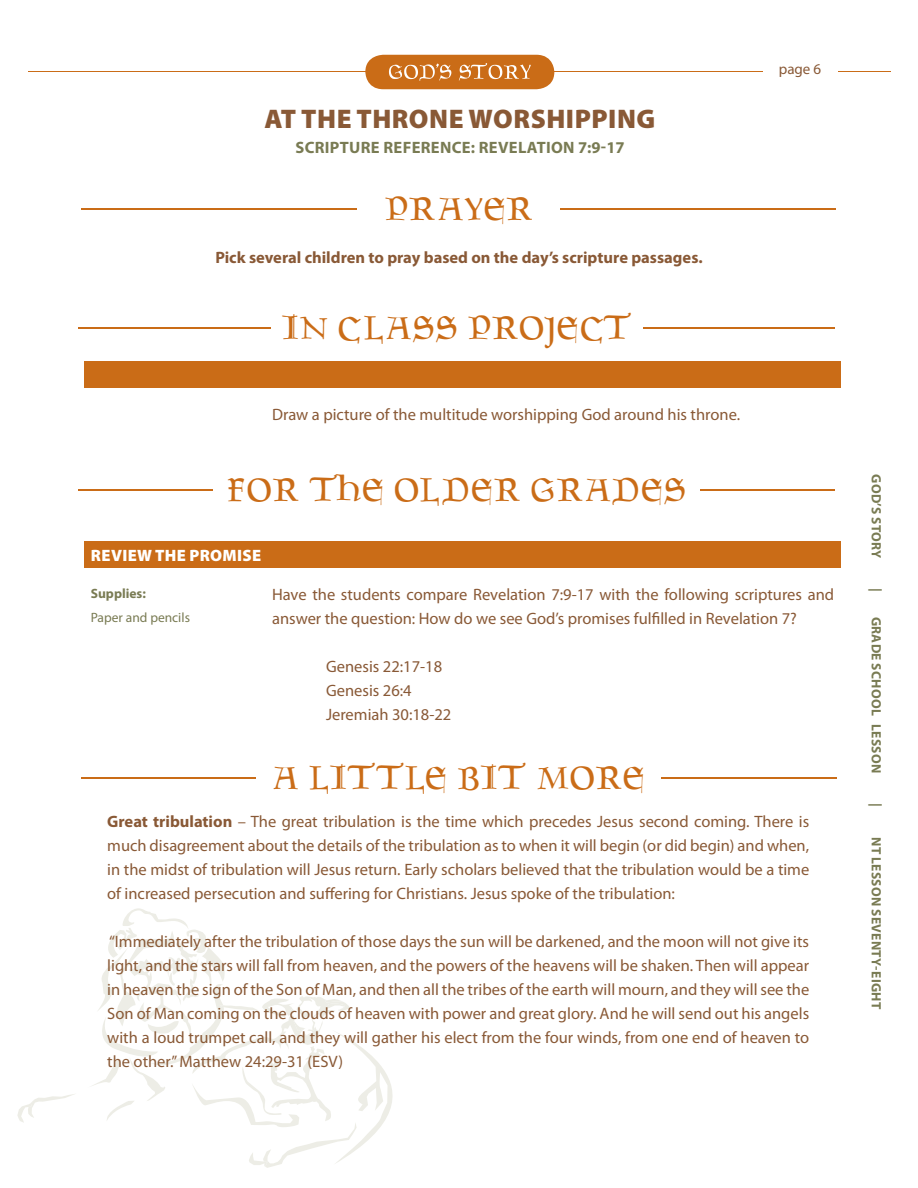
<style>
.page{position:relative;width:918px;height:1188px;background:#fff}
.page>*{position:absolute;margin:0;border:0;box-sizing:border-box;transform-origin:0 0}
.t1{font:45px "Goudament";color:#ca6c17}
.t2{font:900 27px "Myriad Pro";letter-spacing:.02em;color:#895936}
.t3{font:16.5px/24px "Myriad Pro";color:#895936}
.t4{font:700 16.5px "Myriad Pro";color:#895936}
.t5{font:700 16.5px "Myriad Pro";letter-spacing:.02em;color:#797b53}
.t6{font:900 16.5px "Myriad Pro";letter-spacing:.02em;color:#fff}
.t7{font:15px "Myriad Pro";color:#895936}
.t8{font:700 13.5px "Myriad Pro";letter-spacing:.02em;color:#797b53}
.t9{font:13.5px "Myriad Pro";color:#797b53}
.t10{font:700 13.5px "Myriad Pro";color:#797b53}
.s1{font-weight:700}
</style>
<div class="page">
<svg style="left:92px;top:908px;width:301px;height:260px"></svg>
<svg style="left:17px;top:1094px;width:57px;height:29px"></svg>
<hr style="left:29px;top:72px;width:862px;height:1px;background:#ca6c17">
<svg style="left:365px;top:55px;width:189px;height:34px"></svg>
<div style="left:763px;top:63px;width:74px;height:23px;background:#fff"></div>
<hr style="left:82px;top:209px;width:754px;height:1px;background:#ca6c17">
<div style="left:358px;top:188px;width:202px;height:47px;background:#fff"></div>
<hr style="left:79px;top:327px;width:756px;height:1px;background:#ca6c17">
<div style="left:271px;top:306px;width:371px;height:48px;background:#fff"></div>
<div style="left:85px;top:362px;width:755px;height:25px;background:#ca6c17"></div>
<hr style="left:839px;top:363px;width:2px;height:23px;background:#ca6c17">
<hr style="left:84px;top:362px;width:162px;height:1px;background:#ca6c17">
<hr style="left:84px;top:363px;width:2px;height:23px;background:#ca6c17">
<hr style="left:266px;top:362px;width:575px;height:1px;background:#ca6c17">
<hr style="left:84px;top:386px;width:162px;height:1px;background:#ca6c17">
<hr style="left:266px;top:386px;width:575px;height:1px;background:#ca6c17">
<hr style="left:79px;top:489px;width:756px;height:1px;background:#ca6c17">
<div style="left:214px;top:468px;width:486px;height:48px;background:#fff"></div>
<div style="left:85px;top:542px;width:755px;height:25px;background:#ca6c17"></div>
<hr style="left:839px;top:543px;width:2px;height:23px;background:#ca6c17">
<hr style="left:84px;top:542px;width:162px;height:1px;background:#ca6c17">
<hr style="left:84px;top:543px;width:2px;height:23px;background:#ca6c17">
<hr style="left:266px;top:542px;width:575px;height:1px;background:#ca6c17">
<hr style="left:84px;top:566px;width:162px;height:1px;background:#ca6c17">
<hr style="left:266px;top:566px;width:575px;height:1px;background:#ca6c17">
<hr style="left:81px;top:777px;width:756px;height:1px;background:#ca6c17">
<div style="left:257px;top:756px;width:404px;height:48px;background:#fff"></div>
<h2 class="t2" style="left:265px;top:104px;width:392px">AT THE THRONE WORSHIPPING</h2>
<p class="t5" style="left:295px;top:138px;width:331px">SCRIPTURE REFERENCE: REVELATION 7:9-17</p>
<h1 class="t1" style="left:385px;top:194px;width:150px">PRAYER</h1>
<p class="t4" style="left:215px;top:248px;width:489px">Pick several children to pray based on the day’s scripture passages.</p>
<h1 class="t1" style="left:281px;top:312px;width:353px">IN CLASS PROJECT</h1>
<p class="t3" style="left:272px;top:403px;width:470px">Draw a picture of the multitude worshipping God around his throne.</p>
<h1 class="t1" style="left:227px;top:474px;width:461px">FOR THE OLDER GRADES</h1>
<p class="t7" style="left:779px;top:61px;width:44px">page 6</p>
<p class="t6" style="left:91px;top:546px;width:172px">REVIEW THE PROMISE</p>
<p class="t10" style="left:91px;top:586px;width:57px">Supplies:</p>
<p class="t9" style="left:91px;top:610px;width:101px">Paper and pencils</p>
<p class="t3" style="left:272px;top:583px;width:564px">Have the students compare Revelation 7:9-17 with the following scriptures and answer the question: How do we see God’s promises fulfilled in Revelation 7?</p>
<p class="t3" style="left:326px;top:655px;width:127px">Genesis 22:17-18<br>Genesis 26:4<br>Jeremiah 30:18-22</p>
<h1 class="t1" style="left:273px;top:762px;width:374px">A LITTLE BIT MORE</h1>
<p class="t3" style="left:107px;top:810px;width:704px;text-align:justify"><span class="s1">Great tribulation</span> – The great tribulation is the time which precedes Jesus second coming. There is much disagreement about the details of the tribulation as to when it will begin (or did begin) and when, in the midst of tribulation will Jesus return. Early scholars believed that the tribulation would be a time of increased persecution and suffering for Christians. Jesus spoke of the tribulation:</p>
<p class="t3" style="left:107px;top:930px;width:704px;text-align:justify">“Immediately after the tribulation of those days the sun will be darkened, and the moon will not give its light, and the stars will fall from heaven, and the powers of the heavens will be shaken. Then will appear in heaven the sign of the Son of Man, and then all the tribes of the earth will mourn, and they will see the Son of Man coming on the clouds of heaven with power and great glory. And he will send out his angels with a loud trumpet call, and they will gather his elect from the four winds, from one end of heaven to the other.” Matthew 24:29-31 (ESV)</p>
<p class="t8" style="left:884px;top:474px;width:85px;rotate:90deg">GOD’S STORY</p>
<p class="t8" style="left:884px;top:588px;width:5px;rotate:90deg">|</p>
<p class="t8" style="left:884px;top:617px;width:158px;rotate:90deg">GRADE SCHOOL LESSON</p>
<p class="t8" style="left:884px;top:803px;width:5px;rotate:90deg">|</p>
<p class="t8" style="left:884px;top:837px;width:173px;rotate:90deg">NT LESSON SEVENTY-EIGHT</p>
</div>
